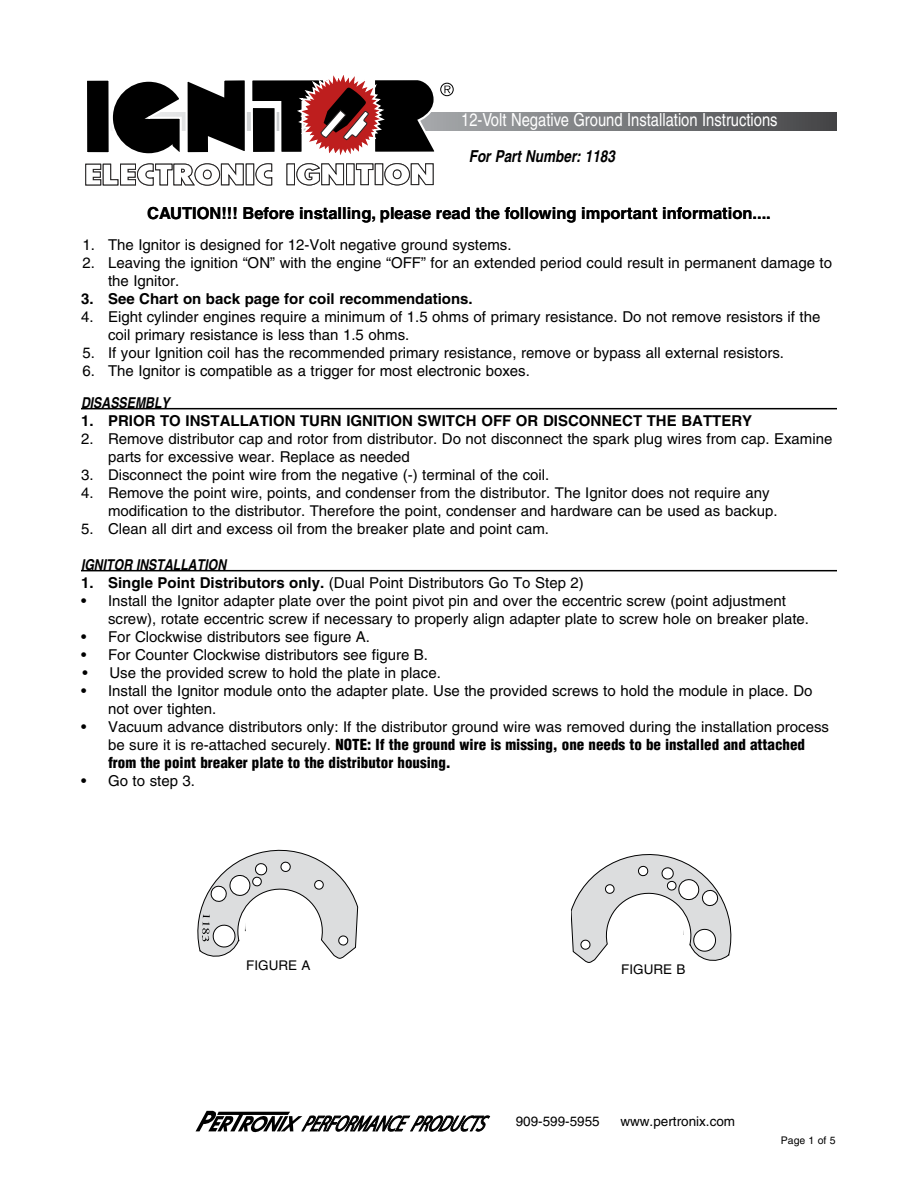
<style>
.page{position:relative;width:918px;height:1188px;background:#fff}
.page>*{position:absolute;margin:0;border:0;box-sizing:border-box;transform-origin:0 0}
.t1{font:condensed 18px "Helvetica";color:#fff}
.t2{font:700 16.5px "Helvetica";color:#000}
.t3{font:italic 700 condensed 16.5px "Helvetica";color:#000}
.t4{font:15px/18px "Helvetica";color:#000}
.t5{font:700 15px "Helvetica";color:#000}
.t6{font:italic 700 condensed 15px "Helvetica";color:#000}
.t7{font:900 condensed 14.85px/18px "Helvetica";color:#000}
.t8{font:14.85px/18px "Helvetica";color:#000}
.t9{font:13.5px "Helvetica";color:#000}
.t10{font:13.35px "Helvetica";color:#000}
.t11{font:10.5px "Helvetica";color:#000}
.s1{font-weight:700}
.s2{font-weight:400;font-stretch:normal;font-size:15px}
.s3{font-weight:400;font-stretch:normal}
</style>
<div class="page">
<svg style="left:455px;top:112px;width:382px;height:18px;background:#727376"></svg>
<svg style="left:85px;top:75px;width:370px;height:111px"></svg>
<svg style="left:196px;top:1111px;width:295px;height:22px"></svg>
<hr style="left:81px;top:408px;width:756px;height:1px;background:#000">
<hr style="left:81px;top:570px;width:756px;height:1px;background:#000">
<svg style="left:197px;top:850px;width:161px;height:109px"></svg>
<svg style="left:571px;top:854px;width:161px;height:108px"></svg>
<div style="left:611px;top:899px;width:73px;height:64px;background:#fff;border-radius:50%"></div>
<div style="left:245px;top:893px;width:73px;height:64px;background:#fff;border-radius:50%"></div>
<p class="t1" style="left:461px;top:110px;width:318px">12-Volt Negative Ground Installation Instructions</p>
<p class="t3" style="left:469px;top:146px;width:148px">For Part Number: 1183</p>
<p class="t2" style="left:147px;top:203px;width:625px">CAUTION!!! Before installing, please read the following important information....</p>
<p class="t4" style="left:82px;top:236px;width:431px">1. The Ignitor is designed for 12-Volt negative ground systems.</p>
<p class="t4" style="left:108px;top:254px;width:726px;text-indent:-26px">2. Leaving the ignition “ON” with the engine “OFF” for an extended period could result in permanent damage to the Ignitor.</p>
<p class="t5" style="left:81px;top:290px;width:393px">3. See Chart on back page for coil recommendations.</p>
<p class="t4" style="left:108px;top:308px;width:714px;text-indent:-27px">4. Eight cylinder engines require a minimum of 1.5 ohms of primary resistance. Do not remove resistors if the coil primary resistance is less than 1.5 ohms.</p>
<p class="t4" style="left:82px;top:344px;width:703px">5. If your Ignition coil has the recommended primary resistance, remove or bypass all external resistors.</p>
<p class="t4" style="left:82px;top:362px;width:449px">6. The Ignitor is compatible as a trigger for most electronic boxes.</p>
<p class="t6" style="left:81px;top:394px;width:90px">DISASSEMBLY</p>
<p class="t5" style="left:81px;top:412px;width:673px">1. PRIOR TO INSTALLATION TURN IGNITION SWITCH OFF OR DISCONNECT THE BATTERY</p>
<p class="t4" style="left:108px;top:430px;width:726px;text-indent:-27px">2. Remove distributor cap and rotor from distributor. Do not disconnect the spark plug wires from cap. Examine parts for excessive wear. Replace as needed</p>
<p class="t8" style="left:81px;top:466px;width:470px">3. Disconnect the point wire from the negative (-) terminal of the coil.</p>
<p class="t8" style="left:108px;top:484px;width:671px;text-indent:-27px">4. Remove the point wire, points, and condenser from the distributor. The Ignitor does not require any modification to the distributor. Therefore the point, condenser and hardware can be used as backup.</p>
<p class="t4" style="left:81px;top:520px;width:470px">5. Clean all dirt and excess oil from the breaker plate and point cam.</p>
<p class="t6" style="left:81px;top:556px;width:147px">IGNITOR INSTALLATION</p>
<p class="t4" style="left:81px;top:574px;width:504px"><span class="s1">1. Single Point Distributors only.</span> (Dual Point Distributors Go To Step 2)</p>
<p class="t4" style="left:108px;top:592px;width:703px;text-indent:-27px">• Install the Ignitor adapter plate over the point pivot pin and over the eccentric screw (point adjustment screw), rotate eccentric screw if necessary to properly align adapter plate to screw hole on breaker plate.</p>
<p class="t4" style="left:81px;top:628px;width:291px">• For Clockwise distributors see figure A.</p>
<p class="t4" style="left:81px;top:646px;width:349px">• For Counter Clockwise distributors see figure B.</p>
<p class="t4" style="left:82px;top:664px;width:360px">• Use the provided screw to hold the plate in place.</p>
<p class="t4" style="left:108px;top:682px;width:706px;text-indent:-27px">• Install the Ignitor module onto the adapter plate. Use the provided screws to hold the module in place. Do not over tighten.</p>
<p class="t7" style="left:108px;top:717px;width:723px;text-indent:-27px"><span class="s2">• Vacuum advance distributors only:</span> <span class="s3">If the distributor ground wire was removed during the installation process be sure it is re-attached securely.</span> NOTE: If the ground wire is missing, one needs to be installed and attached from the point breaker plate to the distributor housing.</p>
<p class="t4" style="left:81px;top:772px;width:116px">• Go to step 3.</p>
<p class="t10" style="left:246px;top:958px;width:66px">FIGURE A</p>
<p class="t10" style="left:621px;top:961px;width:66px">FIGURE B</p>
<p class="t9" style="left:516px;top:1114px;width:86px">909-599-5955</p>
<p class="t9" style="left:620px;top:1114px;width:116px">www.pertronix.com</p>
<p class="t11" style="left:781px;top:1134px;width:56px">Page 1 of 5</p>
</div>
